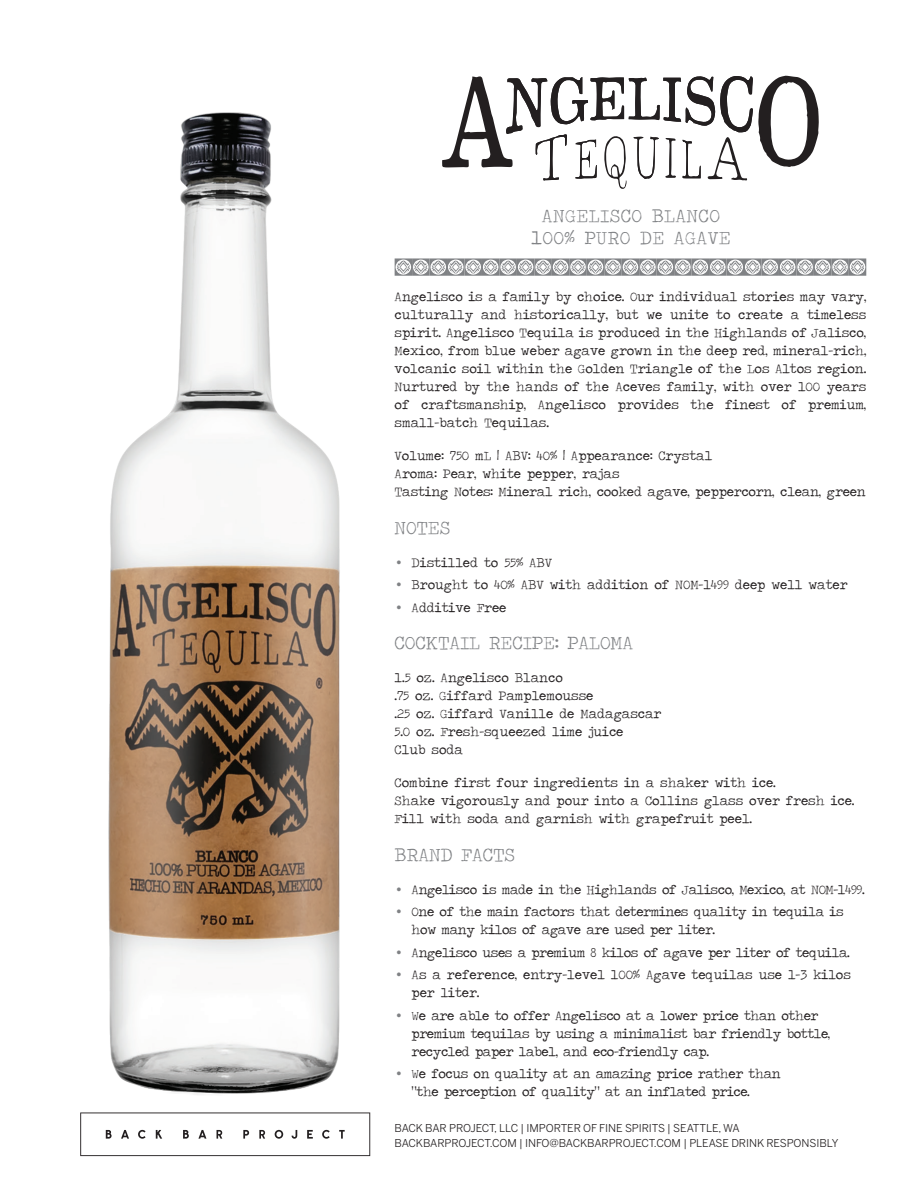
<style>
.page{position:relative;width:918px;height:1188px;background:#fff}
.page>*{position:absolute;margin:0;border:0;box-sizing:border-box;transform-origin:0 0}
.t1{font:19.5px "Traveling Typewriter";color:#808285}
.t2{font:19.5px/22.5px "Traveling Typewriter";letter-spacing:.025em;color:#808285;text-align:center}
.t3{font:13.5px/18px "Traveling Typewriter";color:#231f20}
.t4{font:13.5px/18px "Traveling Typewriter";letter-spacing:-.025em;color:#231f20}
.t5{font:10.8px/15px "Benton Sans";letter-spacing:-.005em;color:#231f20}
.s1{font-family:"American Typewriter";color:#808285}
</style>
<div class="page">
<img style="left:108px;top:112px;width:287px;height:1008px">
<svg style="left:442px;top:75px;width:377px;height:114px"></svg>
<svg style="left:395px;top:258px;width:471px;height:18px"></svg>
<svg style="left:80px;top:1112px;width:290px;height:44px"></svg>
<h1 class="t2" style="left:531px;top:204px;width:201px">ANGELISCO BLANCO<br>100% PURO DE AGAVE</h1>
<p class="t3" style="left:395px;top:288px;width:473px;text-align:justify">Angelisco is a family by choice. Our individual stories may vary, culturally and historically, but we unite to create a timeless spirit. Angelisco Tequila is produced in the Highlands of Jalisco, Mexico, from blue weber agave grown in the deep red, mineral-rich, volcanic soil within the Golden Triangle of the Los Altos region.<br>Nurtured by the hands of the Aceves family, with over 100 years of craftsmanship, Angelisco provides the finest of premium, small-batch Tequilas.</p>
<p class="t3" style="left:395px;top:446px;width:473px">Volume: 750 mL | ABV: 40% | Appearance: Crystal<br>Aroma: Pear, white pepper, rajas<br>Tasting Notes: Mineral rich, cooked agave, peppercorn, clean, green</p>
<h1 class="t1" style="left:395px;top:515px;width:57px">NOTES</h1>
<p class="t3" style="left:395px;top:553px;width:159px"><span class="s1">•</span> Distilled to 55% ABV</p>
<p class="t3" style="left:395px;top:576px;width:454px"><span class="s1">•</span> Brought to 40% ABV with addition of NOM-1499 deep well water</p>
<p class="t3" style="left:395px;top:598px;width:113px"><span class="s1">•</span> Additive Free</p>
<h1 class="t1" style="left:395px;top:630px;width:240px">COCKTAIL RECIPE: PALOMA</h1>
<p class="t3" style="left:395px;top:669px;width:268px">1.5 oz. Angelisco Blanco<br>.75 oz. Giffard Pamplemousse<br>.25 oz. Giffard Vanille de Madagascar<br>5.0 oz. Fresh-squeezed lime juice<br>Club soda</p>
<p class="t3" style="left:395px;top:774px;width:461px">Combine first four ingredients in a shaker with ice.<br>Shake vigorously and pour into a Collins glass over fresh ice.<br>Fill with soda and garnish with grapefruit peel.</p>
<h1 class="t1" style="left:395px;top:842px;width:122px">BRAND FACTS</h1>
<p class="t4" style="left:395px;top:880px;width:472px"><span class="s1">•</span> Angelisco is made in the Highlands of Jalisco, Mexico, at NOM-1499.</p>
<p class="t4" style="left:412px;top:903px;width:434px;text-indent:-17px"><span class="s1">•</span> One of the main factors that determines quality in tequila is how many kilos of agave are used per liter.</p>
<p class="t4" style="left:395px;top:943px;width:457px"><span class="s1">•</span> Angelisco uses a premium 8 kilos of agave per liter of tequila.</p>
<p class="t3" style="left:412px;top:966px;width:441px;text-indent:-17px"><span class="s1">•</span> As a reference, entry-level 100% Agave tequilas use 1-3 kilos per liter.</p>
<p class="t4" style="left:412px;top:1006px;width:420px;text-indent:-17px"><span class="s1">•</span> We are able to offer Angelisco at a lower price than other premium tequilas by using a minimalist bar friendly bottle, recycled paper label, and eco-friendly cap.</p>
<p class="t4" style="left:412px;top:1065px;width:371px;text-indent:-17px"><span class="s1">•</span> We focus on quality at an amazing price rather than "the perception of quality" at an inflated price.</p>
<p class="t5" style="left:395px;top:1121px;width:445px">BACK BAR PROJECT, LLC | IMPORTER OF FINE SPIRITS | SEATTLE, WA<br>BACKBARPROJECT.COM | INFO@BACKBARPROJECT.COM | PLEASE DRINK RESPONSIBLY</p>
</div>
